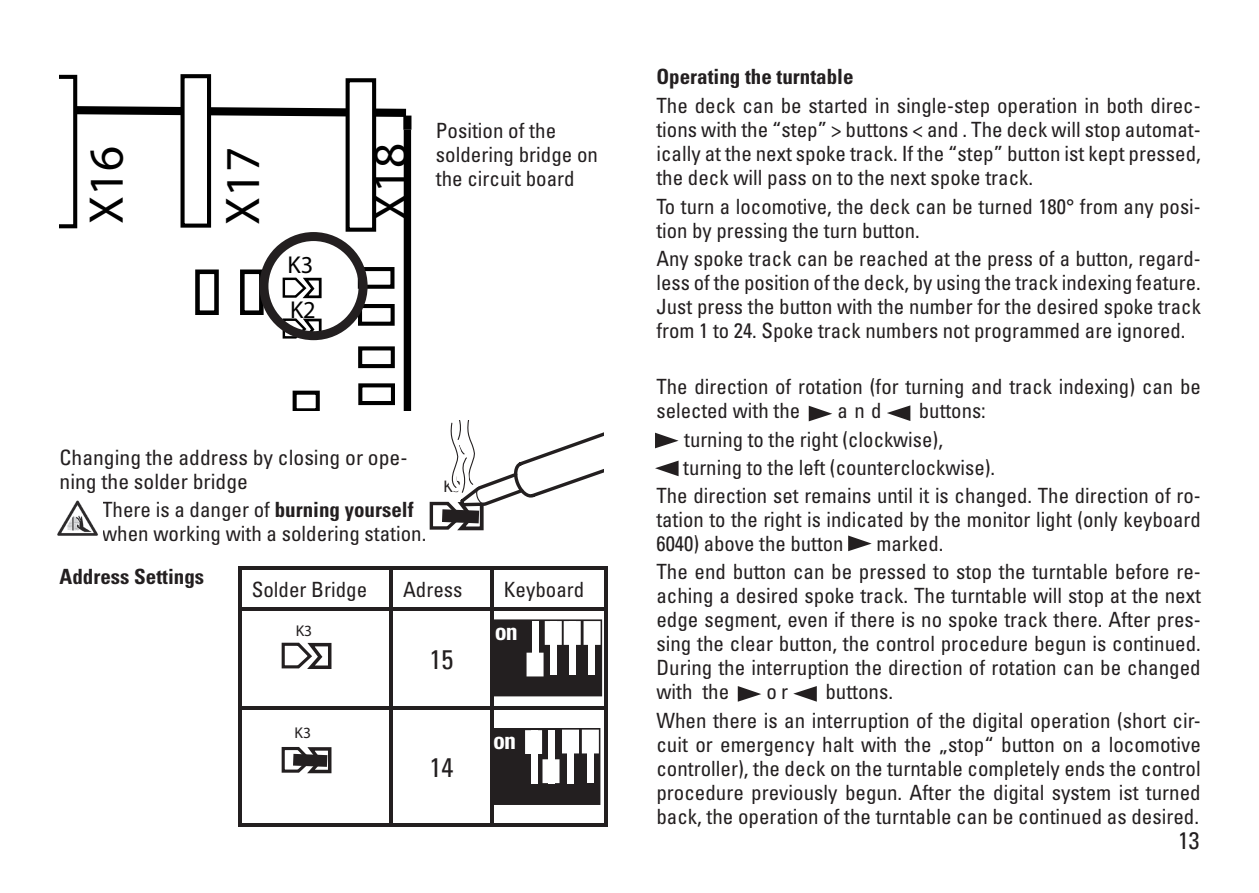
<style>
.page{position:relative;width:1259px;height:893px;background:#fff}
.page>*{position:absolute;margin:0;border:0;box-sizing:border-box;transform-origin:0 0}
.t1{font:48.9px "Myriad";color:#000}
.t2{font:condensed 27px "Univers";color:#231f20}
.t3{font:24.3px/45.3px "Myriad";color:#000}
.t4{font:700 condensed 24px "Univers";color:#fff}
.t5{font:condensed 24px "Univers";color:#231f20}
.t6{font:condensed 21px/24px "Univers";color:#231f20}
.t7{font:700 condensed 21px "Univers";color:#231f20}
.t8{font:16.8px "Myriad";color:#231f20}
.t9{font:15.6px "Myriad";color:#231f20}
.s1{font-weight:700}
</style>
<div class="page">
<hr style="left:238px;top:566px;width:153px;height:3px;background:#231f20">
<hr style="left:238px;top:569px;width:3px;height:38px;background:#231f20">
<hr style="left:391px;top:566px;width:101px;height:3px;background:#231f20">
<hr style="left:389px;top:569px;width:3px;height:38px;background:#231f20">
<hr style="left:492px;top:566px;width:115px;height:3px;background:#231f20">
<hr style="left:490px;top:569px;width:3px;height:38px;background:#231f20">
<hr style="left:604px;top:569px;width:3px;height:38px;background:#231f20">
<hr style="left:238px;top:607px;width:153px;height:3px;background:#231f20">
<hr style="left:238px;top:610px;width:3px;height:96px;background:#231f20">
<hr style="left:391px;top:607px;width:101px;height:3px;background:#231f20">
<hr style="left:389px;top:610px;width:3px;height:96px;background:#231f20">
<hr style="left:492px;top:607px;width:115px;height:3px;background:#231f20">
<hr style="left:490px;top:610px;width:3px;height:96px;background:#231f20">
<hr style="left:604px;top:610px;width:3px;height:96px;background:#231f20">
<hr style="left:238px;top:706px;width:153px;height:3px;background:#231f20">
<hr style="left:238px;top:709px;width:3px;height:114px;background:#231f20">
<hr style="left:391px;top:706px;width:101px;height:3px;background:#231f20">
<hr style="left:389px;top:709px;width:3px;height:114px;background:#231f20">
<hr style="left:492px;top:706px;width:115px;height:3px;background:#231f20">
<hr style="left:490px;top:709px;width:3px;height:114px;background:#231f20">
<hr style="left:604px;top:709px;width:3px;height:114px;background:#231f20">
<hr style="left:238px;top:823px;width:153px;height:3px;background:#231f20">
<hr style="left:391px;top:823px;width:101px;height:3px;background:#231f20">
<hr style="left:492px;top:823px;width:115px;height:3px;background:#231f20">
<div style="left:358px;top:346px;width:37px;height:22px;background:#fff;border:4px solid #000"></div>
<div style="left:358px;top:383px;width:37px;height:22px;background:#fff;border:4px solid #000"></div>
<div style="left:293px;top:391px;width:27px;height:20px;border:4px solid #000"></div>
<div style="left:404px;top:130px;width:7px;height:281px;background:#000"></div>
<svg style="left:60px;top:75px;width:352px;height:265px"></svg>
<svg style="left:281px;top:642px;width:51px;height:27px"></svg>
<svg style="left:281px;top:747px;width:51px;height:27px"></svg>
<svg style="left:429px;top:421px;width:175px;height:110px"></svg>
<svg style="left:493px;top:619px;width:109px;height:77px"></svg>
<svg style="left:493px;top:728px;width:107px;height:77px"></svg>
<svg style="left:848px;top:535px;width:23px;height:16px"></svg>
<svg style="left:655px;top:433px;width:23px;height:15px"></svg>
<svg style="left:655px;top:461px;width:23px;height:15px"></svg>
<svg style="left:808px;top:406px;width:24px;height:15px"></svg>
<svg style="left:887px;top:405px;width:23px;height:16px"></svg>
<svg style="left:793px;top:686px;width:24px;height:16px"></svg>
<svg style="left:738px;top:686px;width:23px;height:16px"></svg>
<img style="left:57px;top:500px;width:41px;height:36px">
<h1 class="t1" style="left:82px;top:224px;width:80px;rotate:-90deg">X16</h1>
<h1 class="t1" style="left:218px;top:225px;width:80px;rotate:-90deg">X17</h1>
<h1 class="t1" style="left:366px;top:221px;width:80px;rotate:-90deg">X18</h1>
<p class="t3" style="left:288px;top:243px;width:30px">K3<br>K2</p>
<p class="t6" style="left:436px;top:118px;width:164px">Position of the soldering bridge on the circuit board</p>
<p class="t6" style="left:60px;top:445px;width:349px">Changing the address by closing or ope&shy;ning the solder bridge</p>
<p class="t6" style="left:102px;top:497px;width:326px">There is a danger of <span class="s1">burning yourself </span>when working with a soldering station.</p>
<p class="t8" style="left:443px;top:478px;width:19px">K3</p>
<p class="t7" style="left:60px;top:564px;width:146px">Address Settings</p>
<p class="t6" style="left:252px;top:577px;width:117px">Solder Bridge</p>
<p class="t6" style="left:403px;top:577px;width:61px">Adress</p>
<p class="t6" style="left:504px;top:577px;width:82px">Keyboard</p>
<p class="t9" style="left:296px;top:623px;width:18px">K3</p>
<p class="t9" style="left:294px;top:725px;width:18px">K3</p>
<p class="t2" style="left:429px;top:643px;width:25px">15</p>
<p class="t2" style="left:429px;top:751px;width:25px">14</p>
<p class="t4" style="left:495px;top:617px;width:25px">on</p>
<p class="t4" style="left:493px;top:725px;width:25px">on</p>
<p class="t7" style="left:656px;top:64px;width:199px">Operating the turntable</p>
<p class="t6" style="left:656px;top:93px;width:546px;text-align:justify">The deck can be started in single-step operation in both direc&shy;tions with the “step” &gt; buttons &lt; and . The deck will stop automat&shy;ically at the next spoke track. If the “step” button ist kept pressed, the deck will pass on to the next spoke track.</p>
<p class="t6" style="left:656px;top:194px;width:546px">To turn a locomotive, the deck can be turned 180° from any posi&shy;tion by pressing the turn button.</p>
<p class="t6" style="left:656px;top:246px;width:546px;text-align:justify">Any spoke track can be reached at the press of a button, regard&shy;less of the position of the deck, by using the track indexing feature.<br>Just press the button with the number for the desired spoke track from 1 to 24. Spoke track numbers not programmed are ignored.</p>
<p class="t6" style="left:656px;top:374px;width:546px">The direction of rotation (for turning and track indexing) can be selected with the</p>
<p class="t6" style="left:837px;top:398px;width:45px">and</p>
<p class="t6" style="left:919px;top:398px;width:68px">buttons:</p>
<p class="t6" style="left:684px;top:427px;width:260px">turning to the right (clockwise),</p>
<p class="t6" style="left:683px;top:455px;width:313px">turning to the left (counterclockwise).</p>
<p class="t6" style="left:656px;top:483px;width:546px">The direction set remains until it is changed. The direction of ro-</p>
<p class="t6" style="left:656px;top:507px;width:546px">tation to the right is indicated by the monitor light (only keyboard<br>6040) above the button</p>
<p class="t6" style="left:656px;top:529px;width:546px;line-height:28.2px;text-indent:220px">marked.<br>The end button can be pressed to stop the turntable before re-</p>
<p class="t6" style="left:656px;top:583px;width:546px;text-align:justify">aching a desired spoke track. The turntable will stop at the next edge segment, even if there is no spoke track there. After pres&shy;sing the clear button, the control procedure begun is continued.<br>During the interruption the direction of rotation can be changed with the</p>
<p class="t6" style="left:656px;top:677px;width:546px;line-height:28.2px;text-indent:169px">buttons.<br>When there is an interruption of the digital operation (short cir-</p>
<p class="t6" style="left:656px;top:732px;width:546px;text-align:justify">cuit or emergency halt with the „stop“ button on a locomotive controller), the deck on the turntable completely ends the control procedure previously begun. After the digital system ist turned back, the operation of the turntable can be continued as desired.</p>
<p class="t6" style="left:766px;top:679px;width:23px">or</p>
<p class="t5" style="left:1178px;top:825px;width:23px">13</p>
</div>
